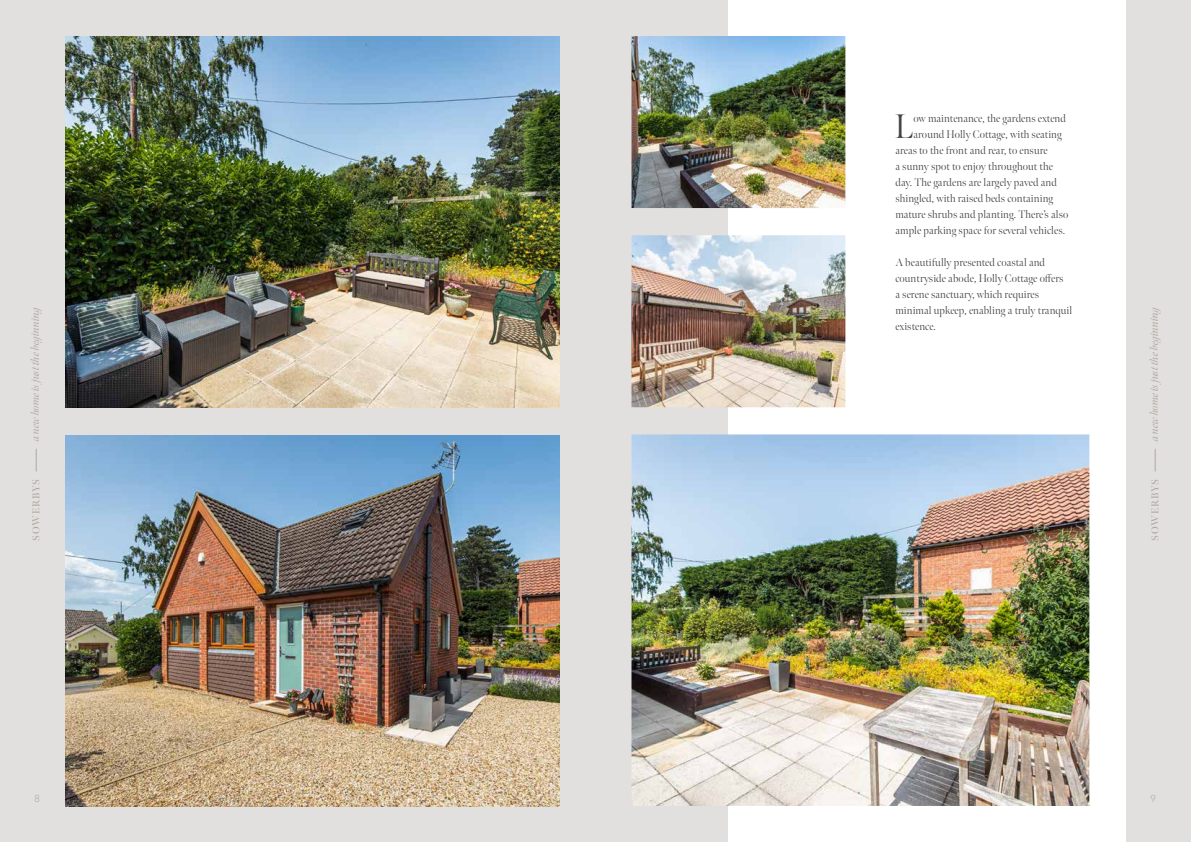
<style>
.page{position:relative;width:1191px;height:842px;background:#fff}
.page>*{position:absolute;margin:0;border:0;box-sizing:border-box;transform-origin:0 0}
.t1{font:300 34px "Meno Banner";color:#434141}
.t2{font:300 11px/16px "Meno Banner";letter-spacing:.01em;color:#434141}
.t3{font:italic 11px "Meno Banner";letter-spacing:-.01em;color:#ada8a0}
.t4{font:600 10px "Meno Banner";letter-spacing:.08em;color:#ada8a0}
.t5{font:300 10px "Quasimoda";color:#ada8a0}
</style>
<div class="page">
<div style="left:0;top:0;width:595px;height:842px;background:#e2e0df"></div>
<div style="left:595px;top:0;width:596px;height:842px;background:#e2e0df"></div>
<svg style="left:36px;top:449px;width:1px;height:22px"></svg>
<svg style="left:1155px;top:449px;width:1px;height:22px"></svg>
<div style="left:728px;top:0;width:397px;height:842px;background:#fff"></div>
<img style="left:631px;top:434px;width:458px;height:372px">
<img style="left:631px;top:36px;width:214px;height:172px">
<img style="left:66px;top:36px;width:493px;height:371px">
<img style="left:66px;top:435px;width:493px;height:371px">
<img style="left:631px;top:235px;width:214px;height:172px">
<h1 class="t1" style="left:894px;top:106px;width:20px">L</h1>
<p class="t2" style="left:913px;top:110px;width:154px">ow maintenance, the gardens extend</p>
<p class="t2" style="left:913px;top:126px;width:150px">around Holly Cottage, with seating</p>
<p class="t2" style="left:895px;top:142px;width:154px">areas to the front and rear, to ensure</p>
<p class="t2" style="left:895px;top:158px;width:159px">a sunny spot to enjoy throughout the</p>
<p class="t2" style="left:895px;top:174px;width:163px">day. The gardens are largely paved and</p>
<p class="t2" style="left:895px;top:190px;width:159px">shingled, with raised beds containing</p>
<p class="t2" style="left:895px;top:206px;width:175px">mature shrubs and planting. There’s also</p>
<p class="t2" style="left:895px;top:222px;width:171px">ample parking space for several vehicles.</p>
<p class="t2" style="left:895px;top:254px;width:178px">A beautifully presented coastal and countryside abode, Holly Cottage offers<br>a serene sanctuary, which requires minimal upkeep, enabling a truly tranquil existence.</p>
<p class="t3" style="left:29px;top:441px;width:138px;rotate:-90deg">a new home is just the beginning</p>
<p class="t3" style="left:1147px;top:441px;width:138px;rotate:-90deg">a new home is just the beginning</p>
<p class="t4" style="left:30px;top:541px;width:63px;rotate:-90deg">SOWERBYS</p>
<p class="t4" style="left:1149px;top:541px;width:63px;rotate:-90deg">SOWERBYS</p>
<p class="t5" style="left:35px;top:791px;width:7px">8</p>
<p class="t5" style="left:1150px;top:791px;width:7px">9</p>
</div>
